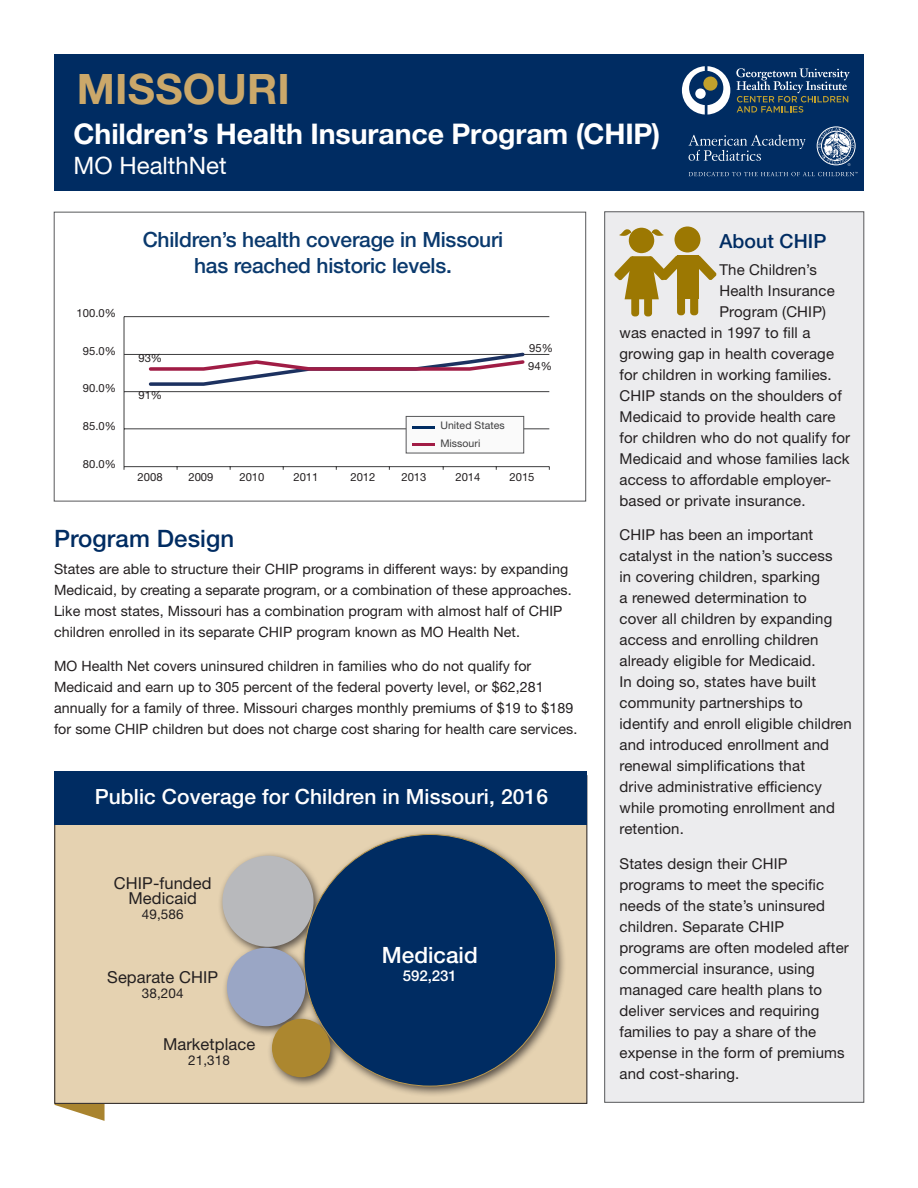
<style>
.page{position:relative;width:918px;height:1188px;background:#fff}
.page>*{position:absolute;margin:0;border:0;box-sizing:border-box;transform-origin:0 0}
.t1{font:700 42px "Helvetica Neue LT Std";letter-spacing:.005em;color:#cba86a}
.t2{font:700 28.5px "Helvetica Neue LT Std";letter-spacing:-.005em;color:#fff}
.t3{font:500 24px "Helvetica Neue LT Std";letter-spacing:.005em;color:#002c62}
.t4{font:24px "Helvetica Neue LT Std";color:#fff}
.t5{font:500 22.5px "Helvetica Neue LT Std";color:#fff}
.t6{font:500 21px/25.2px "Helvetica Neue LT Std";letter-spacing:-.01em;color:#0a396d;text-align:center}
.t7{font:500 21px "Helvetica Neue LT Std";letter-spacing:.005em;color:#fff}
.t8{font:500 19.5px "Helvetica Neue LT Std";letter-spacing:.005em;color:#002c62}
.t9{font:16.5px/15px "Helvetica Neue LT Std";letter-spacing:.005em;color:#231f20;text-align:center}
.t10{font:15px/21px "Helvetica Neue LT Std";letter-spacing:.01em;color:#231f20}
.t11{font:500 15px "Helvetica Neue LT Std";color:#fff}
.t12{font:14.25px/21px "Helvetica Neue LT Std";letter-spacing:.005em;color:#231f20}
.t13{font:13.5px "Helvetica Neue LT Std";letter-spacing:.005em;color:#231f20}
.t14{font:11.25px "Helvetica Neue LT Std";letter-spacing:.005em;color:#231f20}
.t15{font:10.5px/17.1px "Helvetica Neue LT Std";letter-spacing:.005em;color:#3e3e3f}
</style>
<div class="page">
<div style="left:604px;top:212px;width:260px;height:890px;background:#ececee;border:1px solid #57585a"></div>
<div style="left:54px;top:54px;width:810px;height:137px;background:#002c62"></div>
<div style="left:54px;top:212px;width:532px;height:289px;border:1px solid #57585a"></div>
<hr style="left:124px;top:429px;width:425px;height:1px;background:#3e3e3f">
<hr style="left:124px;top:391px;width:425px;height:1px;background:#3e3e3f">
<hr style="left:124px;top:354px;width:425px;height:1px;background:#3e3e3f">
<hr style="left:124px;top:316px;width:425px;height:1px;background:#3e3e3f">
<hr style="left:124px;top:317px;width:1px;height:150px;background:#3e3e3f">
<hr style="left:124px;top:466px;width:425px;height:1px;background:#3e3e3f">
<svg style="left:148px;top:352px;width:377px;height:34px"></svg>
<div style="left:406px;top:416px;width:118px;height:37px;background:#fafafa;border:1px solid #57585a"></div>
<hr style="left:412px;top:426px;width:23px;height:3px;background:#002c62">
<hr style="left:412px;top:443px;width:23px;height:3px;background:#a11c45">
<svg style="left:689px;top:134px;width:117px;height:27px"></svg>
<div style="left:817px;top:127px;width:38px;height:38px;border:1px solid #fff;border-radius:50%"></div>
<svg style="left:689px;top:172px;width:169px;height:4px"></svg>
<svg style="left:818px;top:127px;width:36px;height:39px"></svg>
<svg style="left:736px;top:68px;width:114px;height:45px"></svg>
<svg style="left:682px;top:66px;width:48px;height:49px"></svg>
<svg style="left:55px;top:1104px;width:50px;height:17px"></svg>
<div style="left:55px;top:776px;width:532px;height:327px;background:#e5d2b1"></div>
<div style="left:55px;top:771px;width:532px;height:53px;background:#002c62"></div>
<div style="left:217px;top:829px;width:350px;height:268px;background:#231f20;opacity:.75"></div>
<div style="left:222px;top:856px;width:92px;height:91px;background:#b8b9bc;border-radius:50%"></div>
<div style="left:227px;top:948px;width:78px;height:78px;background:#9aa6c5;border-radius:50%"></div>
<div style="left:304px;top:834px;width:252px;height:252px;background:#002c62;border-radius:50%"></div>
<div style="left:272px;top:1019px;width:58px;height:58px;background:#ac872f;border-radius:50%"></div>
<div style="left:631px;top:294px;width:8px;height:22px;background:#9c7802;border-radius:3px"></div>
<div style="left:644px;top:296px;width:8px;height:20px;background:#9c7802;border-radius:3px"></div>
<div style="left:629px;top:228px;width:25px;height:25px;background:#9c7802;border-radius:50%"></div>
<svg style="left:652px;top:229px;width:12px;height:7px"></svg>
<svg style="left:619px;top:229px;width:12px;height:7px"></svg>
<div style="left:677px;top:292px;width:8px;height:23px;background:#9c7802;border-radius:3px"></div>
<div style="left:690px;top:294px;width:8px;height:21px;background:#9c7802;border-radius:3px"></div>
<div style="left:674px;top:227px;width:26px;height:25px;background:#9c7802;border-radius:50%"></div>
<svg style="left:614px;top:255px;width:69px;height:44px"></svg>
<svg style="left:692px;top:255px;width:25px;height:25px"></svg>
<div style="left:677px;top:256px;width:21px;height:43px;background:#9c7802"></div>
<h1 class="t1" style="left:77px;top:63px;width:214px">Missouri</h1>
<h2 class="t2" style="left:74px;top:116px;width:588px">Children’s Health Insurance Program (CHIP)</h2>
<h3 class="t4" style="left:74px;top:151px;width:154px">MO HealthNet</h3>
<p class="t14" style="left:76px;top:306px;width:41px">100.0%</p>
<p class="t14" style="left:83px;top:344px;width:35px">95.0%</p>
<p class="t14" style="left:83px;top:382px;width:35px">90.0%</p>
<p class="t14" style="left:83px;top:419px;width:35px">85.0%</p>
<p class="t14" style="left:83px;top:457px;width:35px">80.0%</p>
<h3 class="t6" style="left:143px;top:227px;width:362px">Children’s health coverage in Missouri has reached historic levels.</h3>
<p class="t14" style="left:138px;top:351px;width:25px">93%</p>
<p class="t14" style="left:138px;top:389px;width:25px">91%</p>
<p class="t15" style="left:440px;top:417px;width:66px">United States<br>Missouri</p>
<p class="t14" style="left:529px;top:341px;width:25px">95%</p>
<p class="t14" style="left:528px;top:359px;width:25px">94%</p>
<p class="t14" style="left:137px;top:470px;width:27px">2008</p>
<p class="t14" style="left:188px;top:470px;width:27px">2009</p>
<p class="t14" style="left:239px;top:470px;width:27px">2010</p>
<p class="t14" style="left:293px;top:470px;width:27px">2011</p>
<p class="t14" style="left:350px;top:470px;width:27px">2012</p>
<p class="t14" style="left:401px;top:470px;width:27px">2013</p>
<p class="t14" style="left:455px;top:470px;width:27px">2014</p>
<p class="t14" style="left:509px;top:470px;width:27px">2015</p>
<h3 class="t3" style="left:54px;top:524px;width:182px">Program Design</h3>
<p class="t12" style="left:54px;top:558px;width:519px">States are able to structure their CHIP programs in different ways: by expanding Medicaid, by creating a separate program, or a combination of these approaches.<br>Like most states, Missouri has a combination program with almost half of CHIP children enrolled in its separate CHIP program known as MO Health Net.</p>
<p class="t12" style="left:54px;top:655px;width:525px">MO Health Net covers uninsured children in families who do not qualify for Medicaid and earn up to 305 percent of the federal poverty level, or $62,281 annually for a family of three. Missouri charges monthly premiums of $19 to $189 for some CHIP children but does not charge cost sharing for health care services.</p>
<h3 class="t7" style="left:95px;top:784px;width:455px">Public Coverage for Children in Missouri, 2016</h3>
<p class="t9" style="left:114px;top:875px;width:99px">CHIP-funded<br>Medicaid</p>
<p class="t13" style="left:142px;top:906px;width:43px">49,586</p>
<p class="t9" style="left:107px;top:969px;width:112px">Separate CHIP</p>
<p class="t13" style="left:142px;top:985px;width:43px">38,204</p>
<p class="t9" style="left:163px;top:1037px;width:94px">Marketplace</p>
<p class="t13" style="left:188px;top:1053px;width:43px">21,318</p>
<h3 class="t5" style="left:382px;top:941px;width:97px">Medicaid</h3>
<p class="t11" style="left:403px;top:967px;width:56px">592,231</p>
<h3 class="t8" style="left:719px;top:229px;width:109px">About CHIP</h3>
<p class="t10" style="left:719px;top:259px;width:99px">The Children’s</p>
<p class="t10" style="left:719px;top:280px;width:117px">Health Insurance</p>
<p class="t10" style="left:719px;top:301px;width:108px">Program (CHIP)</p>
<p class="t10" style="left:619px;top:322px;width:193px">was enacted in 1997 to fill a</p>
<p class="t10" style="left:619px;top:343px;width:216px">growing gap in health coverage</p>
<p class="t10" style="left:619px;top:364px;width:214px">for children in working families.</p>
<p class="t10" style="left:619px;top:385px;width:224px">CHIP stands on the shoulders of</p>
<p class="t10" style="left:619px;top:406px;width:217px">Medicaid to provide health care</p>
<p class="t10" style="left:619px;top:427px;width:232px">for children who do not qualify for</p>
<p class="t10" style="left:619px;top:448px;width:232px">Medicaid and whose families lack</p>
<p class="t10" style="left:619px;top:469px;width:213px">access to affordable employer-</p>
<p class="t10" style="left:619px;top:490px;width:188px">based or private insurance.</p>
<p class="t10" style="left:619px;top:524px;width:234px">CHIP has been an important catalyst in the nation’s success<br>in covering children, sparking<br>a renewed determination to<br>cover all children by expanding access and enrolling children already eligible for Medicaid.<br>In doing so, states have built community partnerships to identify and enroll eligible children and introduced enrollment and renewal simplifications that<br>drive administrative efficiency while promoting enrollment and retention.</p>
<p class="t10" style="left:619px;top:853px;width:231px">States design their CHIP programs to meet the specific needs of the state’s uninsured children. Separate CHIP programs are often modeled after commercial insurance, using managed care health plans to deliver services and requiring families to pay a share of the expense in the form of premiums and cost-sharing.</p>
</div>
